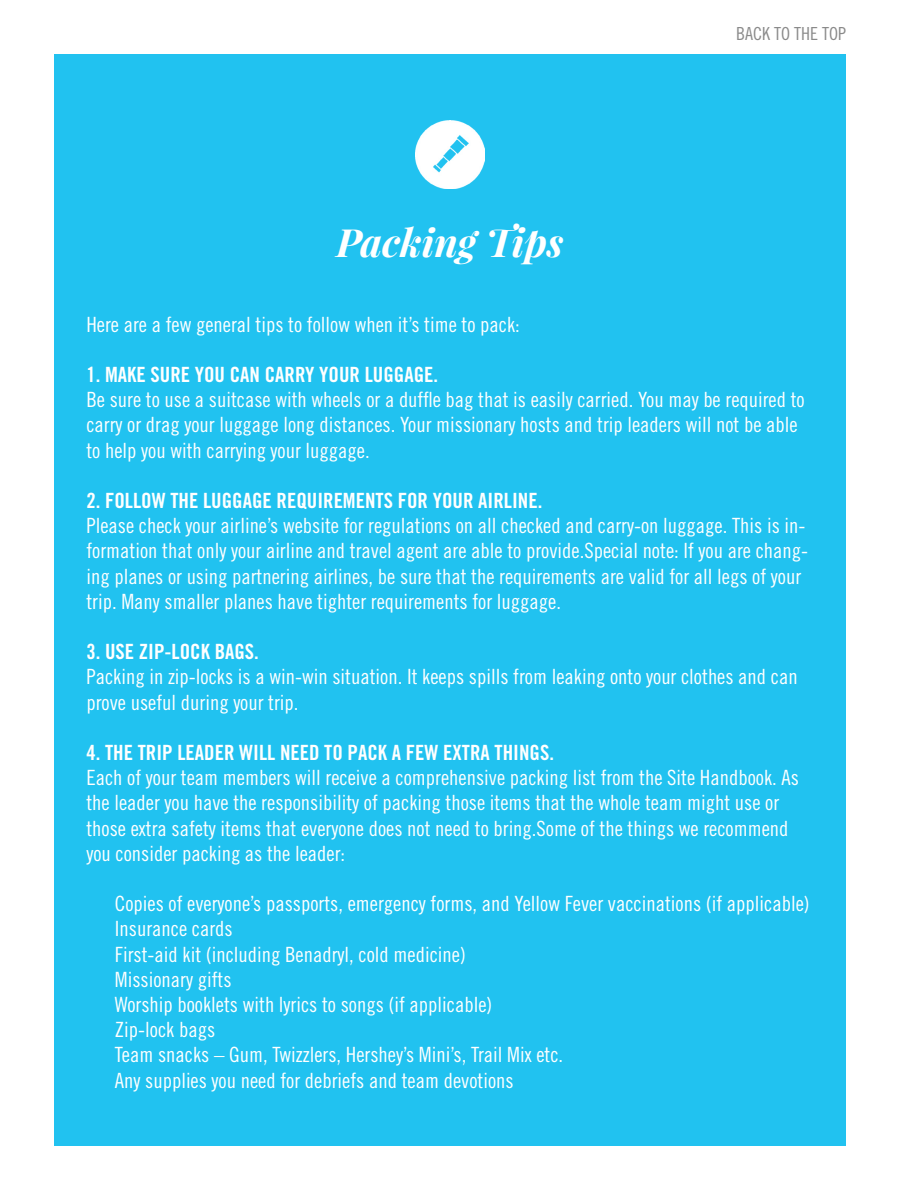
<style>
.page{position:relative;width:900px;height:1200px;background:#fff}
.page>*{position:absolute;margin:0;border:0;box-sizing:border-box;transform-origin:0 0}
.t1{font:italic 700 39px "Playfair Display";color:#fff}
.t2{font:21px/25.2px "Trade Gothic LT Std Cn 18";color:#fff}
.t3{font:21px "Trade Gothic LT Std Bd Cn 20";color:#fff}
.t4{font:18px "Trade Gothic LT Std Cn 18";color:#8a8a8a}
</style>
<div class="page">
<div style="left:54px;top:54px;width:792px;height:1092px;background:#21c2f0"></div>
<img style="left:416px;top:121px;width:68px;height:68px">
<h1 class="t1" style="left:337px;top:215px;width:228px">Packing Tips</h1>
<p class="t4" style="left:736px;top:23px;width:111px">BACK TO THE TOP</p>
<p class="t2" style="left:86px;top:311px;width:435px">Here are a few general tips to follow when it’s time to pack:</p>
<p class="t3" style="left:86px;top:362px;width:353px">1. MAKE SURE YOU CAN CARRY YOUR LUGGAGE.</p>
<p class="t2" style="left:86px;top:387px;width:720px">Be sure to use a suitcase with wheels or a duffle bag that is easily carried. You may be required to carry or drag your luggage long distances. Your missionary hosts and trip leaders will not be able to help you with carrying your luggage.</p>
<p class="t3" style="left:86px;top:488px;width:38px">2. FOLLO</p>
<p class="t3" style="left:152px;top:488px;width:214px">W THE LUGGAGE REQUIREMENTS</p>
<p class="t3" style="left:398px;top:488px;width:146px">FOR YOUR AIRLINE.</p>
<p class="t2" style="left:86px;top:513px;width:723px">Please check your airline’s website for regulations on all checked and carry-on luggage. This is in&shy;formation that only your airline and travel agent are able to provide.Special note: If you are chang&shy;ing planes or using partnering airlines, be sure that the requirements are valid for all legs of your trip. Many smaller planes have tighter requirements for luggage.</p>
<p class="t3" style="left:86px;top:639px;width:174px">3. USE ZIP-LOCK BAGS.</p>
<p class="t2" style="left:86px;top:664px;width:713px">Packing in zip-locks is a win-win situation. It keeps spills from leaking onto your clothes and can prove useful during your trip.</p>
<p class="t3" style="left:86px;top:740px;width:469px">4. THE TRIP LEADER WILL NEED TO PACK A FEW EXTRA THINGS.</p>
<p class="t2" style="left:86px;top:765px;width:714px">Each of your team members will receive a comprehensive packing list from the Site Handbook. As the leader you have the responsibility of packing those items that the whole team might use or those extra safety items that everyone does not need to bring.Some of the things we recommend you consider packing as the leader:</p>
<p class="t2" style="left:115px;top:891px;width:696px">Copies of everyone’s passports, emergency forms, and Yellow Fever vaccinations (if applicable)<br>Insurance cards<br>First-aid kit (including Benadryl, cold medicine)<br>Missionary gifts<br>Worship booklets with lyrics to songs (if applicable)<br>Zip-lock bags<br>Team snacks – Gum, Twizzlers, Hershey’s Mini’s, Trail Mix etc.<br>Any supplies you need for debriefs and team devotions</p>
</div>
